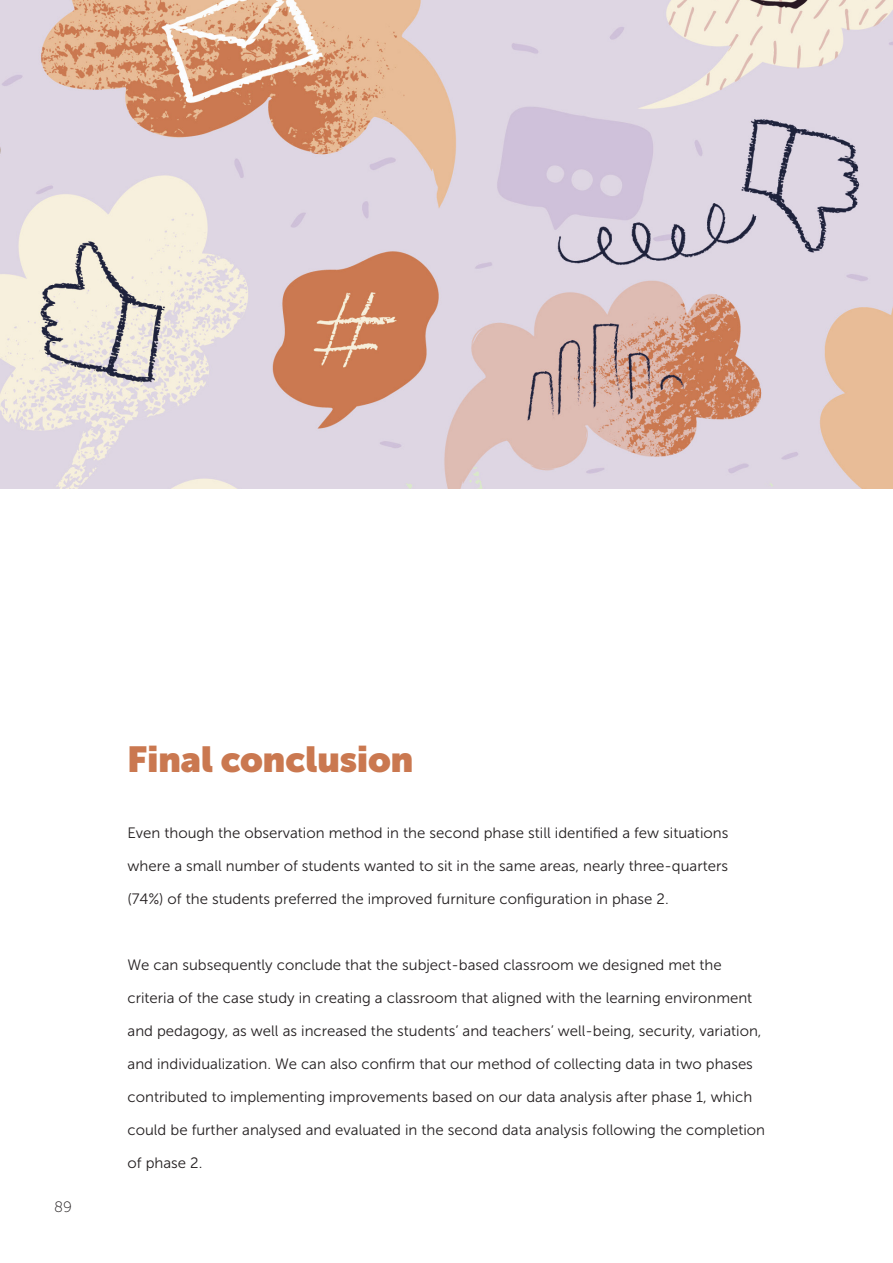
<style>
.page{position:relative;width:893px;height:1263px;background:#fff}
.page>*{position:absolute;margin:0;border:0;box-sizing:border-box;transform-origin:0 0}
.t1{font:900 36px "Museo Sans Display";color:#ca7850}
.t2{font:15px "Museo Sans 300";color:#231f20}
.t3{font:15px "Museo Sans 100";color:#231f20}
</style>
<div class="page">
<img style="left:0;top:0;width:893px;height:488px">
<p class="t3" style="left:54px;top:1199px;width:19px">89</p>
<p class="t1" style="left:128px;top:739px;width:287px">Final conclusion</p>
<p class="t2" style="left:128px;top:825px;width:602px">Even though the observation method in the second phase still identified a few situations</p>
<p class="t2" style="left:128px;top:858px;width:602px">where a small number of students wanted to sit in the same areas, nearly three-quarters</p>
<p class="t2" style="left:128px;top:891px;width:543px">(74%) of the students preferred the improved furniture configuration in phase 2.</p>
<p class="t2" style="left:128px;top:957px;width:596px">We can subsequently conclude that the subject-based classroom we designed met the</p>
<p class="t2" style="left:128px;top:990px;width:626px">criteria of the case study in creating a classroom that aligned with the learning environment</p>
<p class="t2" style="left:128px;top:1023px;width:635px">and pedagogy, as well as increased the students’ and teachers’ well-being, security, variation,</p>
<p class="t2" style="left:128px;top:1056px;width:627px">and individualization. We can also confirm that our method of collecting data in two phases</p>
<p class="t2" style="left:128px;top:1089px;width:626px">contributed to implementing improvements based on our data analysis after phase 1, which</p>
<p class="t2" style="left:128px;top:1122px;width:639px">could be further analysed and evaluated in the second data analysis following the completion</p>
<p class="t2" style="left:128px;top:1155px;width:76px">of phase 2.</p>
</div>
